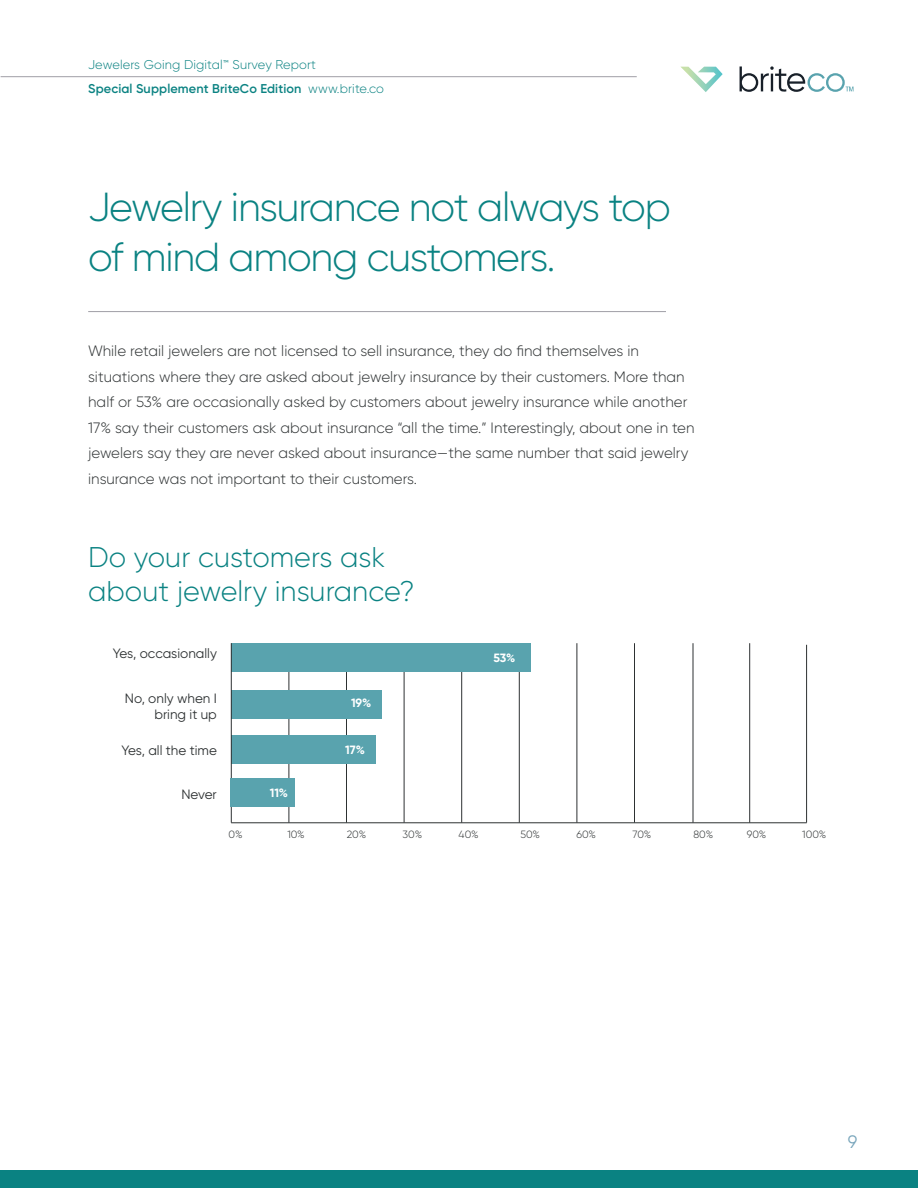
<style>
.page{position:relative;width:918px;height:1188px;background:#fff}
.page>*{position:absolute;margin:0;border:0;box-sizing:border-box;transform-origin:0 0}
.t1{font:300 40.5px/49.5px "Gilroy";letter-spacing:-.03em;color:#0a8282}
.t2{font:300 28.5px/34.2px "Gilroy";color:#0a8282}
.t3{font:18px "Gilroy";color:#78a5bb}
.t4{font:300 15px/25.5px "Gilroy";color:#2d3132}
.t5{font:13.5px/16.5px "Gilroy";color:#2d3132;text-align:right}
.t6{font:300 12.75px/24px "Gilroy";letter-spacing:.01em;color:#0a8282}
.t7{font:700 12px "Gilroy";color:#fff}
.t8{font:300 10.5px "Gilroy";color:#2d3132}
.s1{font-weight:600}
</style>
<div class="page">
<div style="left:0;top:1170px;width:918px;height:18px;background:#0a8282"></div>
<hr style="left:1px;top:76px;width:636px;height:1px;background:#a09fa6">
<svg style="left:681px;top:67px;width:42px;height:25px"></svg>
<svg style="left:740px;top:66px;width:113px;height:26px"></svg>
<hr style="left:289px;top:643px;width:1px;height:180px;background:#2d3132">
<hr style="left:461px;top:643px;width:1px;height:180px;background:#2d3132">
<hr style="left:519px;top:643px;width:1px;height:180px;background:#2d3132">
<hr style="left:577px;top:643px;width:1px;height:180px;background:#2d3132">
<hr style="left:634px;top:643px;width:1px;height:180px;background:#2d3132">
<hr style="left:693px;top:643px;width:1px;height:180px;background:#2d3132">
<hr style="left:749px;top:643px;width:1px;height:180px;background:#2d3132">
<hr style="left:806px;top:645px;width:1px;height:178px;background:#2d3132">
<hr style="left:346px;top:643px;width:1px;height:180px;background:#2d3132">
<hr style="left:404px;top:643px;width:1px;height:180px;background:#2d3132">
<div style="left:231px;top:643px;width:300px;height:29px;background:#59a3ae"></div>
<div style="left:231px;top:690px;width:151px;height:28px;background:#59a3ae"></div>
<div style="left:231px;top:735px;width:145px;height:29px;background:#59a3ae"></div>
<hr style="left:231px;top:823px;width:576px;height:1px;background:#2d3132">
<hr style="left:231px;top:643px;width:1px;height:180px;background:#2d3132">
<hr style="left:88px;top:311px;width:578px;height:1px;background:#a09fa6">
<div style="left:230px;top:778px;width:65px;height:29px;background:#59a3ae"></div>
<p class="t6" style="left:88px;top:52px;width:297px">Jewelers Going Digital™ Survey Report<br><span class="s1">Special Supplement BriteCo Edition</span> www.brite.co</p>
<p class="t1" style="left:88px;top:182px;width:584px">Jewelry insurance not always top of mind among customers.</p>
<p class="t4" style="left:88px;top:338px;width:608px">While retail jewelers are not licensed to sell insurance, they do find themselves in situations where they are asked about jewelry insurance by their customers. More than half or 53% are occasionally asked by customers about jewelry insurance while another 17% say their customers ask about insurance “all the time.” Interestingly, about one in ten jewelers say they are never asked about insurance—the same number that said jewelry insurance was not important to their customers.</p>
<p class="t2" style="left:88px;top:540px;width:328px">Do your customers ask about jewelry insurance?</p>
<p class="t5" style="left:113px;top:644px;width:106px">Yes, occasionally</p>
<p class="t5" style="left:125px;top:689px;width:94px">No, only when I bring it up</p>
<p class="t5" style="left:121px;top:742px;width:97px">Yes, all the time</p>
<p class="t5" style="left:181px;top:785px;width:37px">Never</p>
<p class="t8" style="left:229px;top:828px;width:15px">0%</p>
<p class="t8" style="left:287px;top:828px;width:19px">10%</p>
<p class="t8" style="left:347px;top:828px;width:21px">20%</p>
<p class="t8" style="left:403px;top:828px;width:21px">30%</p>
<p class="t8" style="left:459px;top:828px;width:21px">40%</p>
<p class="t8" style="left:521px;top:828px;width:21px">50%</p>
<p class="t8" style="left:577px;top:828px;width:21px">60%</p>
<p class="t8" style="left:633px;top:828px;width:20px">70%</p>
<p class="t8" style="left:694px;top:828px;width:21px">80%</p>
<p class="t8" style="left:747px;top:828px;width:21px">90%</p>
<p class="t8" style="left:802px;top:828px;width:26px">100%</p>
<p class="t7" style="left:494px;top:650px;width:23px">53%</p>
<p class="t7" style="left:351px;top:696px;width:22px">19%</p>
<p class="t7" style="left:345px;top:742px;width:21px">17%</p>
<p class="t7" style="left:270px;top:786px;width:20px">11%</p>
<p class="t3" style="left:848px;top:1131px;width:11px">9</p>
</div>
